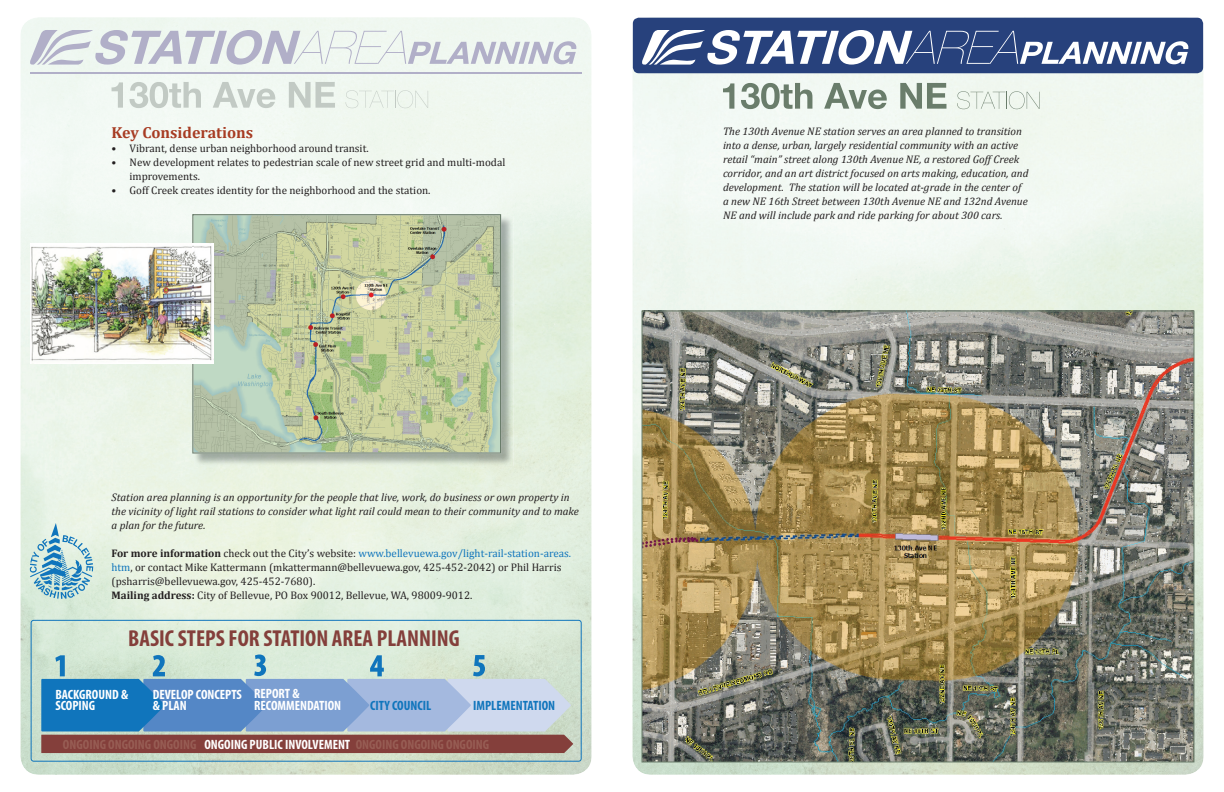
<style>
.page{position:relative;width:1224px;height:792px;background:#fff}
.page>*{position:absolute;margin:0;border:0;box-sizing:border-box;transform-origin:0 0}
.t1{font:700 condensed 23.2px "Myriad Pro";color:#843f3b}
.t2{font:700 16px "Cambria";color:#a73c23}
.t3{font:700 condensed 13.5px/11.6px "Myriad Pro";color:#fff}
.t4{font:700 condensed 13.5px "Myriad Pro";color:#1075bc}
.t5{font:700 condensed 13.5px "Myriad Pro";color:#975d54}
.t6{font:italic 11px/14px "Cambria";color:#231f20}
.t7{font:11px/14px "Cambria";color:#231f20}
.s1{font-weight:700}
.s2{color:#1075bc}
.s3{color:#975d54}
</style>
<div class="page">
<img style="left:485px;top:223px;width:107px;height:552px">
<img style="left:20px;top:258px;width:35px;height:517px">
<hr style="left:30px;top:73px;width:552px;height:1px;background:#b1afc8">
<svg style="left:29px;top:30px;width:547px;height:35px"></svg>
<svg style="left:112px;top:82px;width:11px;height:26px"></svg>
<svg style="left:130px;top:82px;width:71px;height:26px"></svg>
<svg style="left:213px;top:82px;width:62px;height:26px"></svg>
<svg style="left:289px;top:82px;width:46px;height:26px"></svg>
<svg style="left:346px;top:90px;width:82px;height:18px"></svg>
<img style="left:478px;top:216px;width:35px;height:250px">
<svg style="left:192px;top:214px;width:309px;height:240px;background:#b9c59e"></svg>
<div style="left:31px;top:620px;width:551px;height:142px;border:1px solid #1075bc;border-radius:3px"></div>
<svg style="left:41px;top:655px;width:532px;height:98px;background:#90a1b5"></svg>
<svg style="left:30px;top:523px;width:63px;height:76px;background:#a9ced5"></svg>
<img style="left:30px;top:244px;width:183px;height:119px">
<img style="left:192px;top:244px;width:1px;height:119px">
<img style="left:632px;top:17px;width:572px;height:758px">
<div style="left:633px;top:18px;width:570px;height:55px;background:#27417c;border-radius:6px"></div>
<svg style="left:723px;top:83px;width:11px;height:26px"></svg>
<svg style="left:741px;top:83px;width:71px;height:26px"></svg>
<svg style="left:824px;top:83px;width:63px;height:26px"></svg>
<svg style="left:900px;top:83px;width:46px;height:26px"></svg>
<svg style="left:957px;top:91px;width:83px;height:18px"></svg>
<svg style="left:642px;top:30px;width:546px;height:35px"></svg>
<img style="left:642px;top:310px;width:552px;height:452px">
<h2 class="t2" style="left:112px;top:123px;width:143px">Key Considerations</h2>
<p class="t7" style="left:112px;top:141px;width:259px">• Vibrant, dense urban neighborhood around transit.</p>
<p class="t7" style="left:130px;top:155px;width:377px;text-indent:-18px">• New development relates to pedestrian scale of new street grid and multi-modal improvements.</p>
<p class="t7" style="left:112px;top:183px;width:321px">• Goff Creek creates identity for the neighborhood and the station.</p>
<p class="t6" style="left:112px;top:490px;width:469px">Station area planning is an opportunity for the people that live, work, do business or own property in the vicinity of light rail stations to consider what light rail could mean to their community and to make a plan for the future.</p>
<p class="t7" style="left:112px;top:546px;width:461px"><span class="s1">For more information</span> check out the City’s website: <span class="s2">www.bellevuewa.gov/light-rail-station-areas. htm</span>, or contact Mike Kattermann (mkattermann@bellevuewa.gov, 425-452-2042) or Phil Harris (psharris@bellevuewa.gov, 425-452-7680).<br><span class="s1">Mailing address:</span> City of Bellevue, PO Box 90012, Bellevue, WA, 98009-9012.</p>
<h1 class="t1" style="left:128px;top:624px;width:333px">BASIC STEPS FOR STATION AREA PLANNING</h1>
<p class="t3" style="left:55px;top:688px;width:74px">BACKGROUND &amp;<br>SCOPING</p>
<p class="t3" style="left:153px;top:688px;width:91px">DEVELOP CONCEPTS &amp; PLAN</p>
<p class="t3" style="left:254px;top:688px;width:88px">REPORT &amp;<br>RECOMMENDATION</p>
<p class="t4" style="left:370px;top:698px;width:63px">CITY COUNCIL</p>
<p class="t4" style="left:473px;top:698px;width:84px">IMPLEMENTATION</p>
<p class="t5" style="left:63px;top:736px;width:135px">ONGOING ONGOING ONGOING</p>
<p class="t3" style="left:204px;top:738px;width:286px">ONGOING PUBLIC INVOLVEMENT <span class="s3">ONGOING ONGOING ONGOING</span></p>
<p class="t6" style="left:723px;top:124px;width:307px">The 130th Avenue NE station serves an area planned to transition into a dense, urban, largely residential community with an active retail “main” street along 130th Avenue NE, a restored Goff Creek corridor, and an art district focused on arts making, education, and development. The station will be located at-grade in the center of a new NE 16th Street between 130th Avenue NE and 132nd Avenue NE and will include park and ride parking for about 300 cars.</p>
</div>
